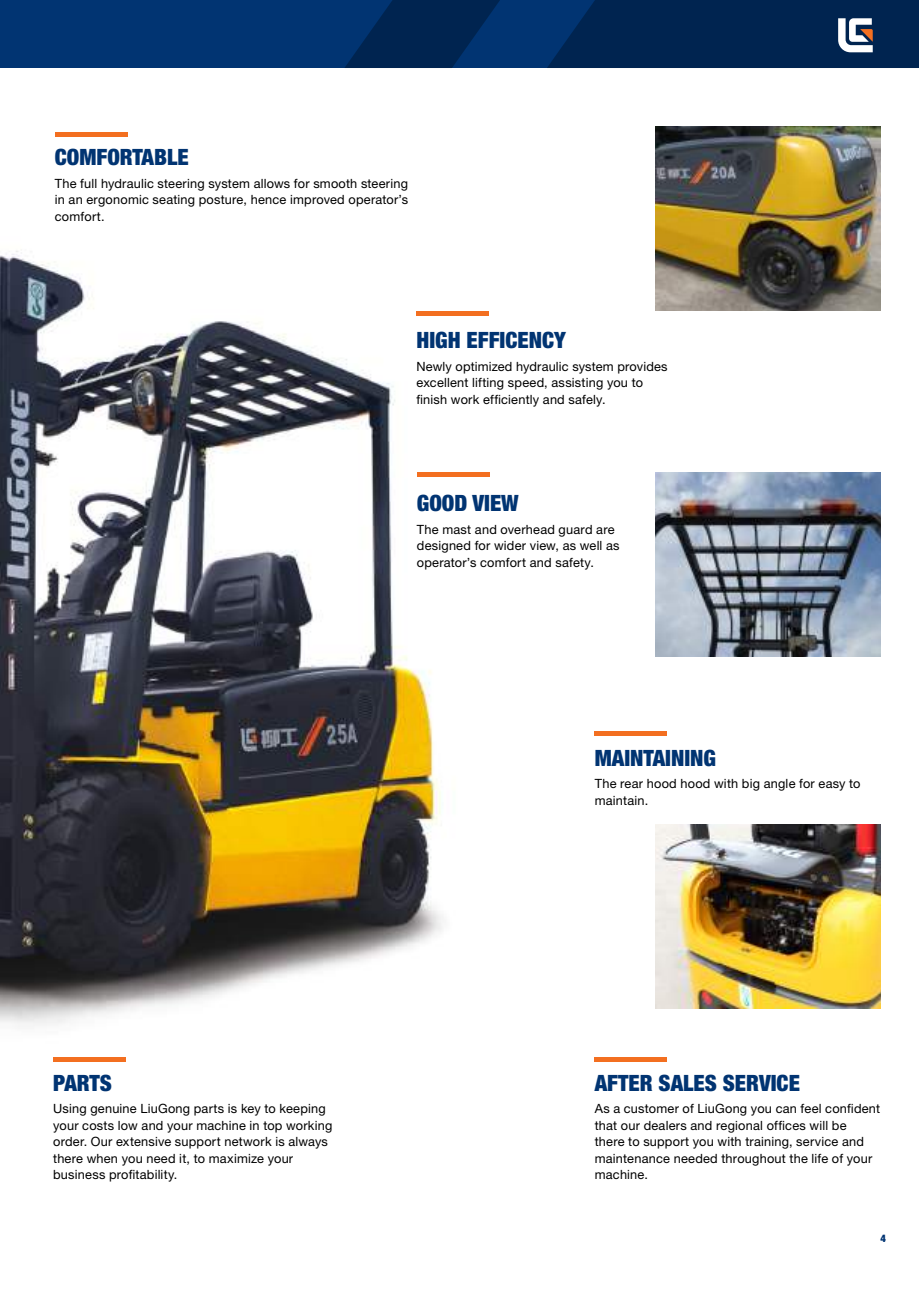
<style>
.page{position:relative;width:919px;height:1289px;background:#fff}
.page>*{position:absolute;margin:0;border:0;box-sizing:border-box;transform-origin:0 0}
.t1{font:900 condensed 22.5px "Helvetica Neue LT Pro";color:#013472}
.t2{font:12.75px/16.5px "Helvetica Neue LT Pro";letter-spacing:.015em;color:#000}
.t3{font:900 condensed 10.5px "Helvetica Neue LT Pro";color:#013472}
</style>
<div class="page">
<div style="left:0;top:0;width:918px;height:68px;background:#013472"></div>
<svg style="left:345px;top:0;width:155px;height:68px"></svg>
<svg style="left:547px;top:0;width:371px;height:68px;background:#082b57"></svg>
<img style="left:0;top:251px;width:490px;height:811px">
<hr style="left:55px;top:132px;width:72px;height:4px;background:#f36f20">
<div style="left:594px;top:731px;width:73px;height:5px;background:#f36f20"></div>
<hr style="left:594px;top:1057px;width:73px;height:4px;background:#f36f20">
<div style="left:417px;top:472px;width:72px;height:5px;background:#f36f20"></div>
<hr style="left:416px;top:311px;width:73px;height:4px;background:#f36f20">
<hr style="left:53px;top:1057px;width:72px;height:4px;background:#f36f20">
<img style="left:655px;top:824px;width:225px;height:184px">
<img style="left:655px;top:472px;width:225px;height:185px">
<img style="left:655px;top:126px;width:225px;height:184px">
<h1 class="t1" style="left:55px;top:143px;width:134px">COMFORTABLE</h1>
<p class="t2" style="left:55px;top:174px;width:354px;text-align:justify">The full hydraulic steering system allows for smooth steering in an ergonomic seating posture, hence improved operator’s comfort.</p>
<h1 class="t1" style="left:416px;top:326px;width:72px">HIGH EFFIC</h1>
<h1 class="t1" style="left:517px;top:326px;width:25px">ENCY</h1>
<p class="t2" style="left:416px;top:357px;width:252px">Newly optimized hydraulic system provides excellent lifting speed, assisting you to finish work efficiently and safely.</p>
<h1 class="t1" style="left:417px;top:489px;width:26px">GOOD</h1>
<h1 class="t1" style="left:472px;top:489px;width:48px">VIEW</h1>
<p class="t2" style="left:417px;top:520px;width:204px">The mast and overhead guard are designed for wider view, as well as operator’s comfort and safety.</p>
<h1 class="t1" style="left:594px;top:744px;width:12px">MAINTAINING</h1>
<p class="t2" style="left:594px;top:775px;width:267px">The rear hood hood with big angle for easy to maintain.</p>
<h1 class="t1" style="left:53px;top:1069px;width:13px">PARTS</h1>
<p class="t2" style="left:53px;top:1100px;width:281px">Using genuine LiuGong parts is key to keeping your costs low and your machine in top working order. Our extensive support network is always there when you need it, to maximize your business profitability.</p>
<h1 class="t1" style="left:594px;top:1069px;width:163px">AFTER SALES SERVIC</h1>
<h1 class="t1" style="left:788px;top:1069px;width:13px">E</h1>
<p class="t2" style="left:594px;top:1100px;width:287px">As a customer of LiuGong you can feel confident that our dealers and regional offices will be<br>there to support you with training, service and maintenance needed throughout the life of your machine.</p>
<p class="t3" style="left:880px;top:1231px;width:7px">4</p>
</div>
